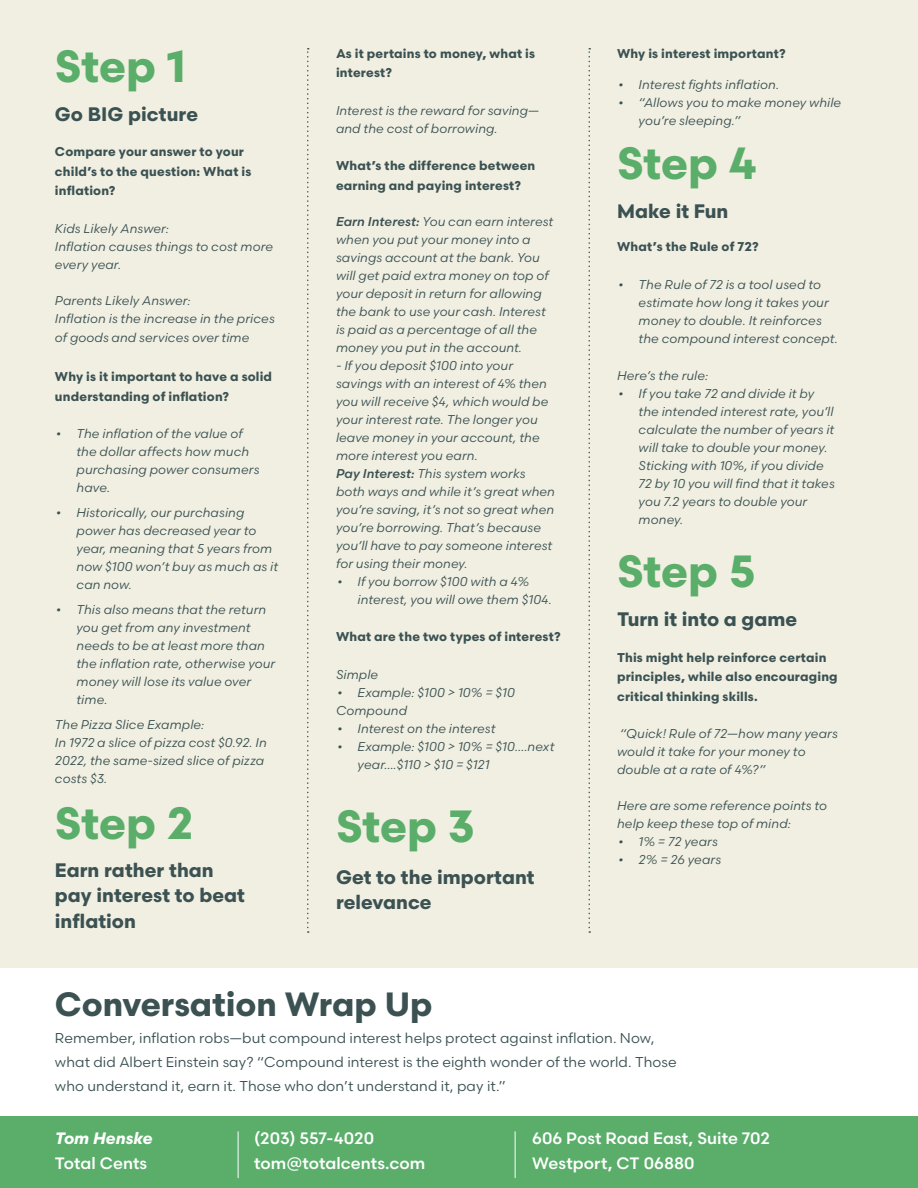
<style>
.page{position:relative;width:918px;height:1188px;background:#fff}
.page>*{position:absolute;margin:0;border:0;box-sizing:border-box;transform-origin:0 0}
.Section_heading{font:700 45px "Scandia";letter-spacing:-.005em;color:#5aae6a}
.Body_copy_-_Space{font:700 45px "Scandia";letter-spacing:-.005em;color:#5aae6a}
.Section_heading-2{font:700 33.6px "Scandia";color:#3b5152}
.Section_heading-3{font:700 19.5px/25.5px "Scandia";color:#3b5152}
.Body_copy_-_Space-2{font:700 19.5px "Scandia";color:#3b5152}
.Callout_body_copy{font:500 16.5px "Scandia";letter-spacing:.005em;color:#fff}
.Callout_body_copy-2{font:italic 700 16.5px "Scandia";color:#fff}
.Body_copy_-_Space-3{font:14.25px/23.5px "Scandia";letter-spacing:.005em;color:#3b5152}
.Body_copy_-_Space-4{font:italic 12.75px/18px "Scandia";letter-spacing:.01em;color:#3b5152}
.Body_copy_-_Space-5{font:700 12.75px/19.5px "Scandia";letter-spacing:.015em;color:#3b5152}
.s1{font-weight:500}
</style>
<div class="page">
<div style="left:0;top:0;width:918px;height:967px;background:#f0efe2"></div>
<svg style="left:588px;top:48px;width:2px;height:885px"></svg>
<svg style="left:307px;top:48px;width:2px;height:885px"></svg>
<div style="left:0;top:1116px;width:918px;height:72px;background:#5aae6a"></div>
<hr style="left:238px;top:1131px;width:1px;height:47px;background:#fff">
<hr style="left:515px;top:1131px;width:1px;height:47px;background:#fff">
<p class="Section_heading" style="left:55px;top:38px;width:132px">Step 1</p>
<p class="Section_heading-3" style="left:55px;top:101px;width:145px">Go BIG picture</p>
<p class="Body_copy_-_Space-5" style="left:55px;top:142px;width:198px">Compare your answer to your child’s to the question: What is inflation?</p>
<p class="Body_copy_-_Space-4" style="left:55px;top:219px;width:115px">Kids Likely Answer:</p>
<p class="Body_copy_-_Space-4" style="left:55px;top:237px;width:220px">Inflation causes things to cost more every year.</p>
<p class="Body_copy_-_Space-4" style="left:55px;top:291px;width:137px">Parents Likely Answer:</p>
<p class="Body_copy_-_Space-4" style="left:55px;top:309px;width:221px;line-height:19.5px">Inflation is the increase in the prices of goods and services over time</p>
<p class="Body_copy_-_Space-5" style="left:55px;top:367px;width:219px">Why is it important to have a solid understanding of inflation?</p>
<p class="Body_copy_-_Space-4" style="left:77px;top:425px;width:184px;text-indent:-20px">• The inflation of the value of the dollar affects how much purchasing power consumers have.</p>
<p class="Body_copy_-_Space-4" style="left:77px;top:504px;width:203px;text-indent:-20px">• Historically, our purchasing power has decreased year to year, meaning that 5 years from now $100 won’t buy as much as it can now.</p>
<p class="Body_copy_-_Space-4" style="left:77px;top:600px;width:200px;text-indent:-20px">• This also means that the return you get from any investment needs to be at least more than the inflation rate, otherwise your money will lose its value over time.</p>
<p class="Body_copy_-_Space-4" style="left:55px;top:715px;width:151px">The Pizza Slice Example:</p>
<p class="Body_copy_-_Space-4" style="left:55px;top:733px;width:213px">In 1972 a slice of pizza cost $0.92. In<br>2022, the same-sized slice of pizza costs $3.</p>
<p class="Section_heading" style="left:55px;top:795px;width:140px">Step 2</p>
<p class="Section_heading-3" style="left:55px;top:857px;width:192px">Earn rather than pay interest to beat inflation</p>
<p class="Body_copy_-_Space-5" style="left:336px;top:43px;width:201px">As it pertains to money, what is interest?</p>
<p class="Body_copy_-_Space-4" style="left:336px;top:101px;width:205px">Interest is the reward for saving— and the cost of borrowing.</p>
<p class="Body_copy_-_Space-5" style="left:336px;top:156px;width:201px">What’s the difference between earning and paying interest?</p>
<p class="Body_copy_-_Space-4" style="left:336px;top:212px;width:219px"><span class="s1">Earn Interest:</span> You can earn interest when you put your money into a savings account at the bank. You will get paid extra money on top of your deposit in return for allowing the bank to use your cash. Interest is paid as a percentage of all the money you put in the account.</p>
<p class="Body_copy_-_Space-4" style="left:336px;top:356px;width:214px">- If you deposit $100 into your savings with an interest of 4% then you will receive $4, which would be your interest rate. The longer you leave money in your account, the more interest you earn.</p>
<p class="Body_copy_-_Space-4" style="left:336px;top:464px;width:221px"><span class="s1">Pay Interest:</span> This system works both ways and while it’s great when you’re saving, it’s not so great when you’re borrowing. That’s because you’ll have to pay someone interest for using their money.</p>
<p class="Body_copy_-_Space-4" style="left:358px;top:572px;width:196px;text-indent:-20px">• If you borrow $100 with a 4% interest, you will owe them $104.</p>
<p class="Body_copy_-_Space-5" style="left:336px;top:627px;width:226px">What are the two types of interest?</p>
<p class="Body_copy_-_Space-4" style="left:336px;top:665px;width:44px">Simple</p>
<p class="Body_copy_-_Space-4" style="left:337px;top:683px;width:179px">• Example: $100 &gt; 10% = $10</p>
<p class="Body_copy_-_Space-4" style="left:336px;top:701px;width:73px">Compound</p>
<p class="Body_copy_-_Space-4" style="left:337px;top:719px;width:160px">• Interest on the interest</p>
<p class="Body_copy_-_Space-4" style="left:358px;top:737px;width:198px;text-indent:-20px">• Example: $100 &gt; 10% = $10….next year….$110 &gt; $10 = $121</p>
<p class="Body_copy_-_Space" style="left:336px;top:798px;width:141px">Step 3</p>
<p class="Section_heading-3" style="left:336px;top:864px;width:200px">Get to the important relevance</p>
<p class="Body_copy_-_Space-5" style="left:617px;top:43px;width:170px">Why is interest important?</p>
<p class="Body_copy_-_Space-4" style="left:618px;top:75px;width:162px">• Interest fights inflation.</p>
<p class="Body_copy_-_Space-4" style="left:639px;top:93px;width:204px;text-indent:-20px">• “Allows you to make money while you’re sleeping.”</p>
<p class="Body_copy_-_Space" style="left:617px;top:135px;width:142px">Step 4</p>
<p class="Body_copy_-_Space-2" style="left:617px;top:199px;width:113px">Make it Fun</p>
<p class="Body_copy_-_Space-5" style="left:617px;top:237px;width:143px">What’s the Rule of 72?</p>
<p class="Body_copy_-_Space-4" style="left:639px;top:275px;width:201px;text-indent:-20px">• The Rule of 72 is a tool used to estimate how long it takes your money to double. It reinforces the compound interest concept.</p>
<p class="Body_copy_-_Space-4" style="left:617px;top:366px;width:93px">Here’s the rule:</p>
<p class="Body_copy_-_Space-4" style="left:639px;top:384px;width:198px;text-indent:-20px">• If you take 72 and divide it by the intended interest rate, you’ll calculate the number of years it will take to double your money.<br>Sticking with 10%, if you divide<br>72 by 10 you will find that it takes you 7.2 years to double your money.</p>
<p class="Section_heading" style="left:617px;top:543px;width:140px">Step 5</p>
<p class="Section_heading-3" style="left:617px;top:606px;width:182px">Turn it into a game</p>
<p class="Body_copy_-_Space-5" style="left:617px;top:647px;width:222px">This might help reinforce certain principles, while also encouraging critical thinking skills.</p>
<p class="Body_copy_-_Space-4" style="left:617px;top:724px;width:222px">“Quick! Rule of 72—how many years would it take for your money to double at a rate of 4%?”</p>
<p class="Body_copy_-_Space-4" style="left:617px;top:796px;width:211px">Here are some reference points to help keep these top of mind:</p>
<p class="Body_copy_-_Space-4" style="left:618px;top:832px;width:101px">• 1% = 72 years</p>
<p class="Body_copy_-_Space-4" style="left:618px;top:850px;width:104px">• 2% = 26 years</p>
<p class="Section_heading-2" style="left:55px;top:983px;width:379px">Conversation Wrap Up</p>
<p class="Body_copy_-_Space-3" style="left:55px;top:1027px;width:623px">Remember, inflation robs—but compound interest helps protect against inflation. Now, what did Albert Einstein say? “Compound interest is the eighth wonder of the world. Those who understand it, earn it. Those who don’t understand it, pay it.”</p>
<p class="Callout_body_copy" style="left:532px;top:1128px;width:239px">606 Post Road East, Suite 702</p>
<p class="Callout_body_copy" style="left:532px;top:1153px;width:164px">Westport, CT 06880</p>
<p class="Callout_body_copy" style="left:254px;top:1128px;width:121px">(203) 557-4020</p>
<p class="Callout_body_copy" style="left:254px;top:1153px;width:173px">tom@totalcents.com</p>
<p class="Callout_body_copy-2" style="left:55px;top:1128px;width:99px">Tom Henske</p>
<p class="Callout_body_copy" style="left:55px;top:1153px;width:94px">Total Cents</p>
</div>
